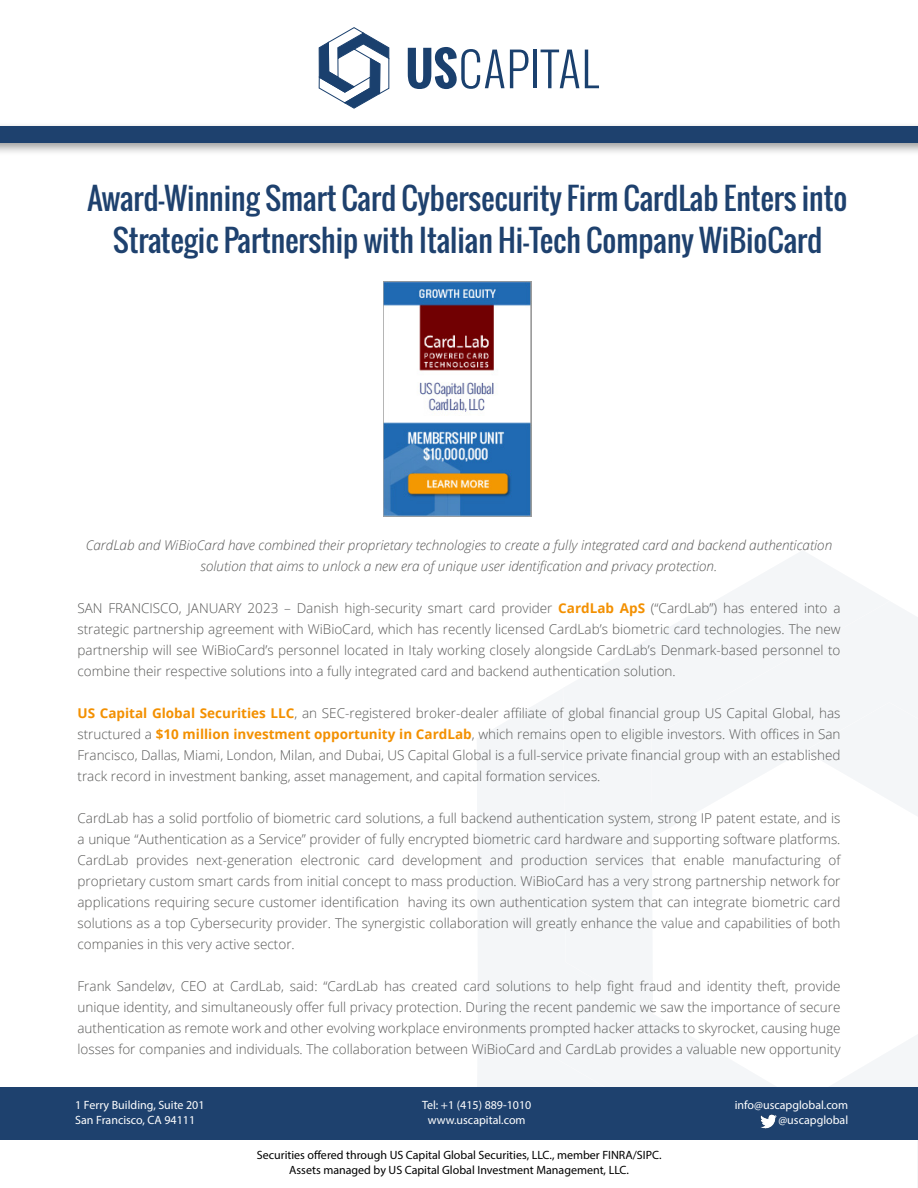
<style>
.page{position:relative;width:918px;height:1188px;background:#fff}
.page>*{position:absolute;margin:0;border:0;box-sizing:border-box;transform-origin:0 0}
.t1{font:30px/42px "Oswald";color:#1e416e;text-align:center}
.t2{font:300 13.5px/21px "Open Sans";color:#575756;text-align:justify}
.t3{font:italic 300 13.5px/21px "Open Sans";color:#575756;text-align:center}
.t4{font:12px/15.6px "Myriad Pro";color:#000;text-align:center}
.t5{font:12px/15px "Myriad Pro";color:#fff;text-align:center}
.s1{font-weight:700;color:#f39000}
</style>
<div class="page">
<div style="left:890px;top:602px;width:28px;height:100px;background:#f4f6f8"></div>
<div style="left:890px;top:702px;width:28px;height:114px;background:#f4f6f8"></div>
<svg style="left:565px;top:551px;width:325px;height:249px;fill:#f4f6f8"></svg>
<svg style="left:477px;top:688px;width:326px;height:399px;fill:#f4f6f8"></svg>
<svg style="left:716px;top:838px;width:202px;height:350px"></svg>
<div style="left:1px;top:1138px;width:916px;height:50px;background:#fff"></div>
<div style="left:0;top:121px;width:918px;height:35px;background:#000;opacity:.4"></div>
<div style="left:0;top:126px;width:918px;height:17px;background:#1e416e"></div>
<svg style="left:408px;top:47px;width:120px;height:42px"></svg>
<hr style="left:534px;top:50px;width:3px;height:38px;background:#1a406e">
<svg style="left:541px;top:50px;width:38px;height:38px"></svg>
<svg style="left:585px;top:50px;width:14px;height:38px"></svg>
<svg style="left:319px;top:27px;width:70px;height:81px"></svg>
<div style="left:0;top:1087px;width:918px;height:52px;background:#1e416e"></div>
<img style="left:760px;top:1114px;width:17px;height:15px">
<img style="left:384px;top:281px;width:147px;height:235px">
<h1 class="t1" style="left:88px;top:177px;width:761px">Award-Winning Smart Card Cybersecurity Firm CardLab Enters into<br>Strategic Partnership with Italian Hi-Tech Company WiBioCard</h1>
<p class="t3" style="left:86px;top:534px;width:748px">CardLab and WiBioCard have combined their proprietary technologies to create a fully integrated card and backend authentication solution that aims to unlock a new era of unique user identification and privacy protection.</p>
<p class="t2" style="left:77px;top:598px;width:765px">SAN FRANCISCO, JANUARY 2023 – Danish high-security smart card provider <span class="s1">CardLab ApS</span> (“CardLab”) has entered into a strategic partnership agreement with WiBioCard, which has recently licensed CardLab’s biometric card technologies. The new partnership will see WiBioCard’s personnel located in Italy working closely alongside CardLab’s Denmark-based personnel to combine their respective solutions into a fully integrated card and backend authentication solution.</p>
<p class="t2" style="left:77px;top:703px;width:765px"><span class="s1">US Capital Global Securities LLC</span>, an SEC-registered broker-dealer affiliate of global financial group US Capital Global, has structured a <span class="s1">$10 million investment opportunity in CardLab</span>, which remains open to eligible investors. With offices in San Francisco, Dallas, Miami, London, Milan, and Dubai, US Capital Global is a full-service private financial group with an established track record in investment banking, asset management, and capital formation services.</p>
<p class="t2" style="left:77px;top:808px;width:765px">CardLab has a solid portfolio of biometric card solutions, a full backend authentication system, strong IP patent estate, and is a unique “Authentication as a Service” provider of fully encrypted biometric card hardware and supporting software platforms.<br>CardLab provides next-generation electronic card development and production services that enable manufacturing of proprietary custom smart cards from initial concept to mass production. WiBioCard has a very strong partnership network for applications requiring secure customer identification having its own authentication system that can integrate biometric card solutions as a top Cybersecurity provider. The synergistic collaboration will greatly enhance the value and capabilities of both companies in this very active sector.</p>
<p class="t2" style="left:77px;top:976px;width:765px">Frank Sandeløv, CEO at CardLab, said: “CardLab has created card solutions to help fight fraud and identity theft, provide unique identity, and simultaneously offer full privacy protection. During the recent pandemic we saw the importance of secure authentication as remote work and other evolving workplace environments prompted hacker attacks to skyrocket, causing huge losses for companies and individuals. The collaboration between WiBioCard and CardLab provides a valuable new opportunity</p>
<p class="t5" style="left:75px;top:1097px;width:131px;text-align:left">1 Ferry Building, Suite 201<br>San Francisco, CA 94111</p>
<p class="t5" style="left:422px;top:1097px;width:111px">Tel: +1 (415) 889-1010 www.uscapital.com</p>
<p class="t5" style="left:735px;top:1097px;width:115px;text-align:right">info@uscapglobal.com @uscapglobal</p>
<p class="t4" style="left:257px;top:1147px;width:406px">Securities offered through US Capital Global Securities, LLC., member FINRA/SIPC.<br>Assets managed by US Capital Global Investment Management, LLC.</p>
</div>
